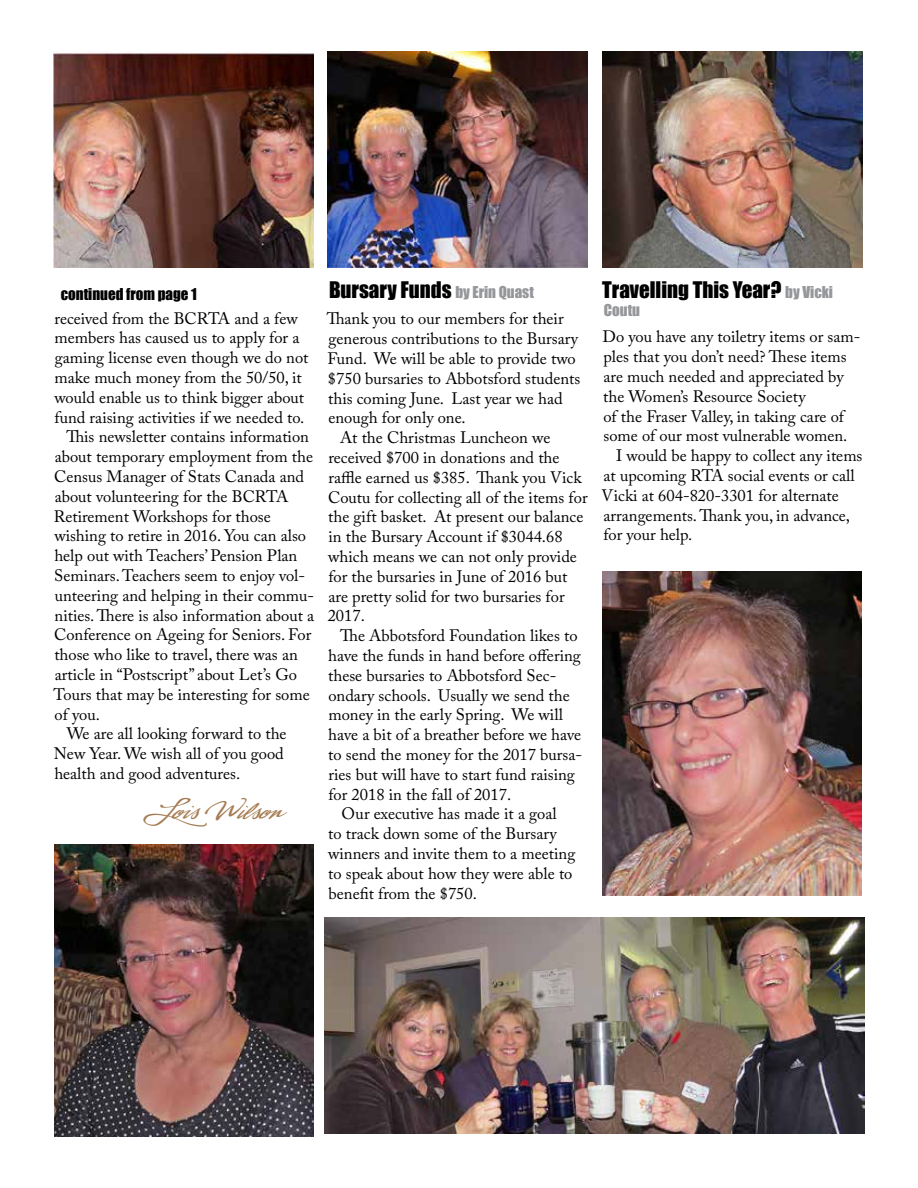
<style>
.page{position:relative;width:918px;height:1188px;background:#fff}
.page>*{position:absolute;margin:0;border:0;box-sizing:border-box;transform-origin:0 0}
.t1{font:39px "LHF Sofia Script";color:#a67c52}
.t2{font:21px "Impact";color:#000}
.t3{font:16.5px "Adobe Caslon Pro";color:#000}
.t4{font:15px "Impact";color:#000}
.t5{font:15px "Impact";color:#95979a}
.s1{font-size:15px;color:#95979a}
</style>
<div class="page">
<img style="left:54px;top:52px;width:259px;height:215px">
<img style="left:328px;top:51px;width:259px;height:216px">
<img style="left:603px;top:51px;width:259px;height:216px">
<img style="left:54px;top:844px;width:259px;height:292px">
<img style="left:603px;top:571px;width:259px;height:324px">
<img style="left:325px;top:918px;width:540px;height:216px">
<p class="t4" style="left:61px;top:283px;width:138px">continued from page 1</p>
<p class="t3" style="left:55px;top:308px;width:245px">received from the BCRTA and a few</p>
<p class="t3" style="left:55px;top:328px;width:246px">members has caused us to apply for a</p>
<p class="t3" style="left:55px;top:348px;width:255px">gaming license even though we do not</p>
<p class="t3" style="left:55px;top:368px;width:249px">make much money from the 50/50, it</p>
<p class="t3" style="left:54px;top:388px;width:251px">would enable us to think bigger about</p>
<p class="t3" style="left:55px;top:407px;width:251px">fund raising activities if we needed to.</p>
<p class="t3" style="left:66px;top:427px;width:244px">This newsletter contains information</p>
<p class="t3" style="left:55px;top:447px;width:260px">about temporary employment from the</p>
<p class="t3" style="left:54px;top:467px;width:252px">Census Manager of Stats Canada and</p>
<p class="t3" style="left:55px;top:487px;width:235px">about volunteering for the BCRTA</p>
<p class="t3" style="left:54px;top:506px;width:218px">Retirement Workshops for those</p>
<p class="t3" style="left:54px;top:526px;width:253px">wishing to retire in 2016. You can also</p>
<p class="t3" style="left:54px;top:546px;width:245px">help out with Teachers’ Pension Plan</p>
<p class="t3" style="left:54px;top:566px;width:252px">Seminars. Teachers seem to enjoy vol-</p>
<p class="t3" style="left:55px;top:586px;width:261px">unteering and helping in their commu-</p>
<p class="t3" style="left:55px;top:605px;width:261px">nities. There is also information about a</p>
<p class="t3" style="left:54px;top:625px;width:259px">Conference on Ageing for Seniors. For</p>
<p class="t3" style="left:54px;top:645px;width:245px">those who like to travel, there was an</p>
<p class="t3" style="left:55px;top:665px;width:244px">article in “Postscript” about Let’s Go</p>
<p class="t3" style="left:54px;top:685px;width:258px">Tours that may be interesting for some</p>
<p class="t3" style="left:55px;top:704px;width:47px">of you.</p>
<p class="t3" style="left:67px;top:724px;width:221px">We are all looking forward to the</p>
<p class="t3" style="left:54px;top:744px;width:231px">New Year. We wish all of you good</p>
<p class="t3" style="left:54px;top:764px;width:187px">health and good adventures.</p>
<h1 class="t1" style="left:148px;top:782px;width:137px">Lois Wilson</h1>
<p class="t2" style="left:329px;top:273px;width:206px">Bursary Funds <span class="s1">by Erin Quast</span></p>
<p class="t3" style="left:327px;top:309px;width:238px">Thank you to our members for their</p>
<p class="t3" style="left:329px;top:329px;width:251px">generous contributions to the Bursary</p>
<p class="t3" style="left:328px;top:349px;width:250px">Fund. We will be able to provide two</p>
<p class="t3" style="left:328px;top:368px;width:254px">$750 bursaries to Abbotsford students</p>
<p class="t3" style="left:328px;top:388px;width:236px">this coming June. Last year we had</p>
<p class="t3" style="left:328px;top:408px;width:139px">enough for only one.</p>
<p class="t3" style="left:340px;top:428px;width:212px">At the Christmas Luncheon we</p>
<p class="t3" style="left:328px;top:448px;width:233px">received $700 in donations and the</p>
<p class="t3" style="left:328px;top:467px;width:255px">raffle earned us $385. Thank you Vick</p>
<p class="t3" style="left:328px;top:487px;width:261px">Coutu for collecting all of the items for</p>
<p class="t3" style="left:328px;top:507px;width:257px">the gift basket. At present our balance</p>
<p class="t3" style="left:328px;top:527px;width:236px">in the Bursary Account if $3044.68</p>
<p class="t3" style="left:328px;top:547px;width:250px">which means we can not only provide</p>
<p class="t3" style="left:328px;top:566px;width:240px">for the bursaries in June of 2016 but</p>
<p class="t3" style="left:329px;top:586px;width:238px">are pretty solid for two bursaries for</p>
<p class="t3" style="left:328px;top:606px;width:39px">2017.</p>
<p class="t3" style="left:340px;top:626px;width:239px">The Abbotsford Foundation likes to</p>
<p class="t3" style="left:328px;top:646px;width:254px">have the funds in hand before offering</p>
<p class="t3" style="left:328px;top:665px;width:230px">these bursaries to Abbotsford Sec-</p>
<p class="t3" style="left:328px;top:685px;width:243px">ondary schools. Usually we send the</p>
<p class="t3" style="left:328px;top:705px;width:236px">money in the early Spring. We will</p>
<p class="t3" style="left:328px;top:725px;width:255px">have a bit of a breather before we have</p>
<p class="t3" style="left:328px;top:745px;width:255px">to send the money for the 2017 bursa-</p>
<p class="t3" style="left:328px;top:764px;width:248px">ries but will have to start fund raising</p>
<p class="t3" style="left:328px;top:784px;width:184px">for 2018 in the fall of 2017.</p>
<p class="t3" style="left:342px;top:804px;width:217px">Our executive has made it a goal</p>
<p class="t3" style="left:328px;top:824px;width:230px">to track down some of the Bursary</p>
<p class="t3" style="left:328px;top:844px;width:249px">winners and invite them to a meeting</p>
<p class="t3" style="left:328px;top:863px;width:246px">to speak about how they were able to</p>
<p class="t3" style="left:329px;top:883px;width:150px">benefit from the $750.</p>
<p class="t2" style="left:602px;top:273px;width:232px">Travelling This Year? <span class="s1">by Vicki</span></p>
<p class="t5" style="left:604px;top:298px;width:38px">Coutu</p>
<p class="t3" style="left:603px;top:327px;width:259px">Do you have any toiletry items or sam-</p>
<p class="t3" style="left:603px;top:347px;width:245px">ples that you don’t need? These items</p>
<p class="t3" style="left:604px;top:367px;width:242px">are much needed and appreciated by</p>
<p class="t3" style="left:603px;top:386px;width:204px">the Women’s Resource Society</p>
<p class="t3" style="left:603px;top:406px;width:242px">of the Fraser Valley, in taking care of</p>
<p class="t3" style="left:604px;top:426px;width:245px">some of our most vulnerable women.</p>
<p class="t3" style="left:616px;top:446px;width:248px">I would be happy to collect any items</p>
<p class="t3" style="left:604px;top:466px;width:253px">at upcoming RTA social events or call</p>
<p class="t3" style="left:602px;top:485px;width:239px">Vicki at 604-820-3301 for alternate</p>
<p class="t3" style="left:604px;top:505px;width:248px">arrangements. Thank you, in advance,</p>
<p class="t3" style="left:603px;top:525px;width:90px">for your help.</p>
</div>
